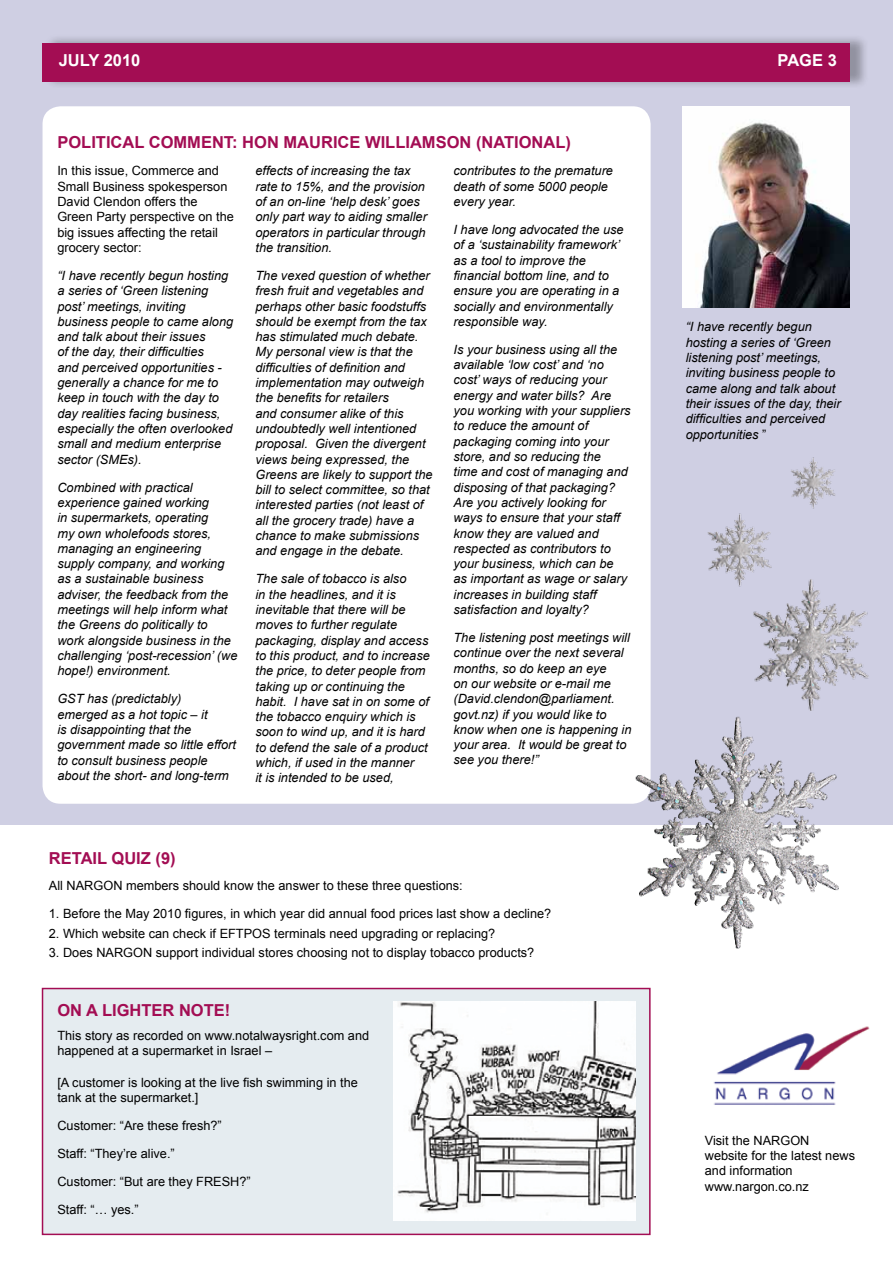
<style>
.page{position:relative;width:893px;height:1263px;background:#fff}
.page>*{position:absolute;margin:0;border:0;box-sizing:border-box;transform-origin:0 0}
.t1{font:700 16.5px "Arial";color:#a30d53}
.t2{font:700 16.5px "Arial";color:#fff}
.t3{font:italic 12.75px/15.3px "Arial";color:#000}
.t4{font:12.75px/15.3px "Arial";color:#000}
.s1{font-style:normal}
</style>
<div class="page">
<div style="left:43px;top:988px;width:607px;height:246px;background:#e5ecf0"></div>
<div style="left:42px;top:988px;width:609px;height:247px;border:2px solid #a30d53"></div>
<div style="left:0;top:0;width:893px;height:825px;background:#cfcfe3"></div>
<div style="left:43px;top:106px;width:608px;height:698px;background:#fff;border-radius:18px"></div>
<img style="left:713px;top:1026px;width:157px;height:79px">
<div style="left:45px;top:34px;width:824px;height:56px;background:#000;opacity:.3"></div>
<div style="left:43px;top:43px;width:807px;height:38px;background:#a30d53"></div>
<img style="left:683px;top:106px;width:166px;height:201px">
<img style="left:753px;top:579px;width:116px;height:114px">
<img style="left:627px;top:693px;width:212px;height:256px">
<img style="left:791px;top:457px;width:44px;height:52px">
<img style="left:707px;top:513px;width:68px;height:79px">
<img style="left:394px;top:1001px;width:242px;height:219px">
<p class="t2" style="left:59px;top:50px;width:83px">JULY 2010</p>
<p class="t2" style="left:778px;top:50px;width:23px">PAGE</p>
<p class="t2" style="left:828px;top:50px;width:11px">3</p>
<p class="t1" style="left:57px;top:131px;width:198px">POLITICAL COMMENT: HON</p>
<p class="t1" style="left:284px;top:131px;width:165px">MAURICE WILLIAMSON</p>
<p class="t1" style="left:476px;top:131px;width:56px">(NATIONA</p>
<p class="t1" style="left:555px;top:131px;width:17px">L)</p>
<p class="t4" style="left:57px;top:163px;width:178px">In this issue, Commerce and<br>Small Business spokesperson<br>David Clendon offers the<br>Green Party perspective on the big issues affecting the retail grocery sector:</p>
<p class="t3" style="left:57px;top:268px;width:177px">“I have recently begun hosting a series of ‘Green listening post’ meetings, inviting business people to came along and talk about their issues<br>of the day, their difficulties<br>and perceived opportunities - generally a chance for me to keep in touch with the day to day realities facing business, especially the often overlooked small and medium enterprise sector (SMEs).</p>
<p class="t3" style="left:57px;top:480px;width:182px">Combined with practical experience gained working<br>in supermarkets, operating<br>my own wholefoods stores, managing an engineering supply company, and working as a sustainable business adviser, the feedback from the meetings will help inform what the Greens do politically to work alongside business in the challenging ‘post-recession’ (we hope!) environment.</p>
<p class="t3" style="left:57px;top:691px;width:180px">GST has (predictably)<br>emerged as a hot topic – it<br>is disappointing that the government made so little effort to consult business people about the short- and long-term</p>
<p class="t3" style="left:255px;top:163px;width:173px">effects of increasing the tax rate to 15%, and the provision of an on-line ‘help desk’ goes only part way to aiding smaller operators in particular through the transition.</p>
<p class="t3" style="left:255px;top:268px;width:179px">The vexed question of whether fresh fruit and vegetables and perhaps other basic foodstuffs should be exempt from the tax has stimulated much debate.<br>My personal view is that the difficulties of definition and implementation may outweigh the benefits for retailers<br>and consumer alike of this undoubtedly well intentioned proposal. Given the divergent views being expressed, the<br>Greens are likely to support the bill to select committee, so that interested parties (not least of all the grocery trade) have a chance to make submissions and engage in the debate.</p>
<p class="t3" style="left:255px;top:571px;width:176px">The sale of tobacco is also<br>in the headlines, and it is inevitable that there will be moves to further regulate packaging, display and access to this product, and to increase the price, to deter people from taking up or continuing the habit. I have sat in on some of the tobacco enquiry which is soon to wind up, and it is hard to defend the sale of a product which, if used in the manner<br>it is intended to be used,</p>
<p class="t3" style="left:453px;top:163px;width:161px">contributes to the premature death of some 5000 people every year.</p>
<p class="t3" style="left:453px;top:222px;width:172px">I have long advocated the use of a ‘sustainability framework’ as a tool to improve the financial bottom line, and to ensure you are operating in a socially and environmentally responsible way.</p>
<p class="t3" style="left:453px;top:342px;width:179px">Is your business using all the available ‘low cost’ and ‘no cost’ ways of reducing your energy and water bills? Are you working with your suppliers to reduce the amount of packaging coming into your store, and so reducing the<br>time and cost of managing and disposing of that packaging?<br>Are you actively looking for ways to ensure that your staff know they are valued and respected as contributors to your business, which can be<br>as important as wage or salary increases in building staff satisfaction and loyalty?</p>
<p class="t3" style="left:453px;top:630px;width:179px">The listening post meetings will continue over the next several months, so do keep an eye<br>on our website or e-mail me (David.clendon@parliament. govt.nz) if you would like to know when one is happening in your area. It would be great to see you there!”</p>
<p class="t1" style="left:49px;top:847px;width:128px">RETAIL QUIZ (9)</p>
<p class="t4" style="left:49px;top:878px;width:415px">All NARGON members should know the answer to these three questions:</p>
<p class="t4" style="left:49px;top:906px;width:504px">1. Before the May 2010 figures, in which year did annual food prices last show a decline?</p>
<p class="t4" style="left:49px;top:926px;width:448px">2. Which website can check if EFTPOS terminals need upgrading or replacing?</p>
<p class="t4" style="left:49px;top:945px;width:487px">3. Does NARGON support individual stores choosing not to display tobacco products?</p>
<p class="t1" style="left:57px;top:999px;width:174px">ON A LIGHTER NOTE!</p>
<p class="t4" style="left:57px;top:1027px;width:313px">This story as recorded on www.notalwaysright.com and happened at a supermarket in Israel –</p>
<p class="t4" style="left:57px;top:1074px;width:302px">[A customer is looking at the live fish swimming in the tank at the supermarket.]</p>
<p class="t4" style="left:57px;top:1111px;width:195px;line-height:28px">Customer: “Are these fresh?”<br>Staff: “They’re alive.”<br>Customer: “But are they FRESH?”<br>Staff: “… yes.”</p>
<p class="t3" style="left:686px;top:320px;width:156px">“I have recently begun hosting a series of ‘Green listening post’ meetings, inviting business people to came along and talk about their issues of the day, their difficulties and perceived opportunities <span class="s1">”</span></p>
<p class="t4" style="left:705px;top:1133px;width:152px">Visit the NARGON website for the latest news and information www.nargon.co.nz</p>
</div>
